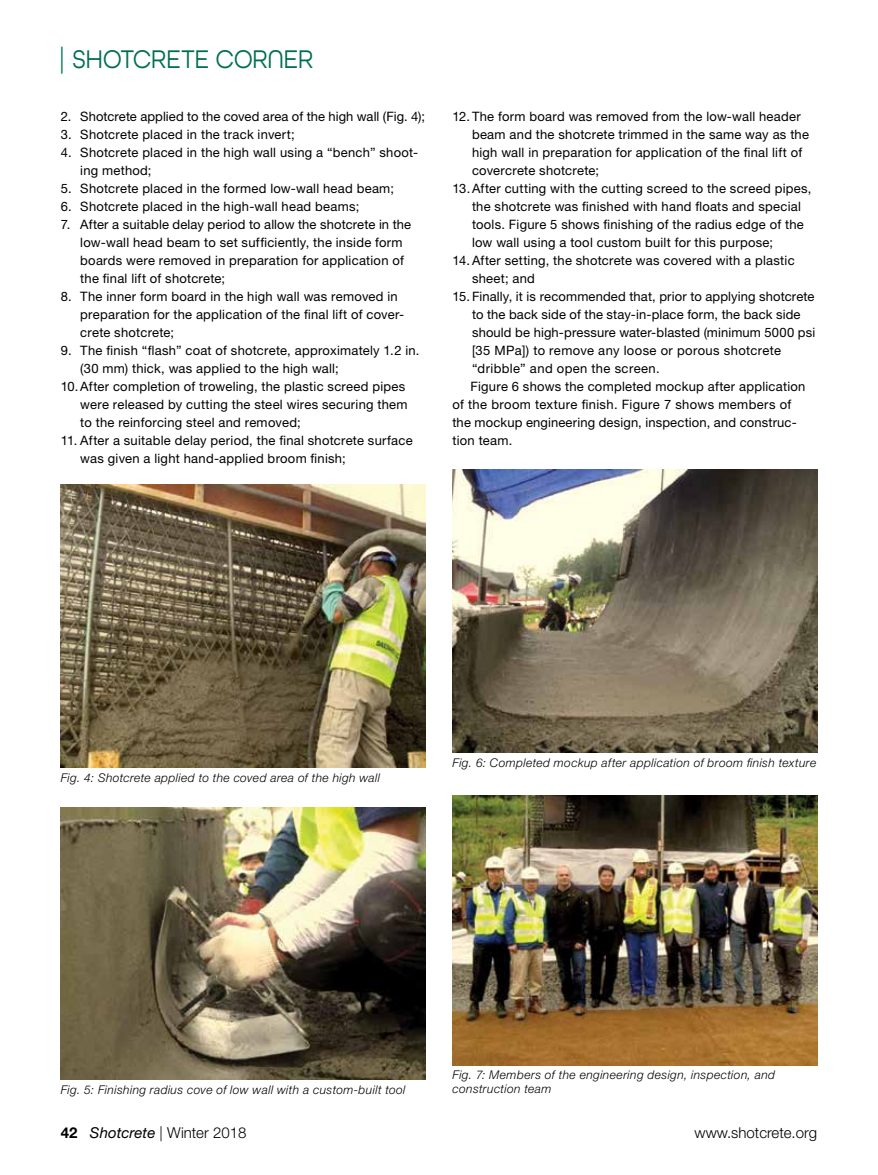
<style>
.page{position:relative;width:878px;height:1175px;background:#fff}
.page>*{position:absolute;margin:0;border:0;box-sizing:border-box;transform-origin:0 0}
.t1{font:27px "All Round Gothic";color:#006f51;scale:.9 1}
.t2{font:300 15px "Helvetica Neue LT Std";color:#000}
.t3{font:12.9px/18px "Helvetica Neue LT Std";letter-spacing:.02em;color:#000}
.t4{font:italic 300 12px "Helvetica Neue LT Std";letter-spacing:.035em;color:#000}
.s1{font-weight:700}
.s2{font-weight:400;font-style:italic}
</style>
<div class="page">
<img style="left:61px;top:807px;width:364px;height:272px">
<img style="left:452px;top:469px;width:365px;height:283px">
<img style="left:452px;top:795px;width:365px;height:270px">
<img style="left:61px;top:485px;width:364px;height:283px">
<h1 class="t1" style="left:58px;top:44px;width:286px">| SHOTCRETE CORNER</h1>
<p class="t3" style="left:61px;top:107px;width:365px">2. Shotcrete applied to the coved area of the high wall (Fig. 4);</p>
<p class="t3" style="left:61px;top:125px;width:235px">3. Shotcrete placed in the track invert;</p>
<p class="t3" style="left:80px;top:143px;width:339px;text-indent:-19px">4. Shotcrete placed in the high wall using a “bench” shoot&shy;ing method;</p>
<p class="t3" style="left:61px;top:179px;width:334px">5. Shotcrete placed in the formed low-wall head beam;</p>
<p class="t3" style="left:61px;top:197px;width:300px">6. Shotcrete placed in the high-wall head beams;</p>
<p class="t3" style="left:80px;top:215px;width:332px;text-indent:-20px">7. After a suitable delay period to allow the shotcrete in the low-wall head beam to set sufficiently, the inside form boards were removed in preparation for application of the final lift of shotcrete;</p>
<p class="t3" style="left:80px;top:287px;width:325px;text-indent:-19px">8. The inner form board in the high wall was removed in preparation for the application of the final lift of cover&shy;crete shotcrete;</p>
<p class="t3" style="left:61px;top:341px;width:360px">9. The finish “flash” coat of shotcrete, approximately 1.2 in.</p>
<p class="t3" style="left:80px;top:359px;width:260px">(30 mm) thick, was applied to the high wall;</p>
<p class="t3" style="left:61px;top:377px;width:346px">10.After completion of troweling, the plastic screed pipes</p>
<p class="t3" style="left:80px;top:395px;width:329px">were released by cutting the steel wires securing them</p>
<p class="t3" style="left:80px;top:413px;width:222px">to the reinforcing steel and removed;</p>
<p class="t3" style="left:80px;top:431px;width:334px;text-indent:-20px">11. After a suitable delay period, the final shotcrete surface was given a light hand-applied broom finish;</p>
<p class="t3" style="left:452px;top:107px;width:350px">12. The form board was removed from the low-wall header</p>
<p class="t3" style="left:472px;top:125px;width:338px">beam and the shotcrete trimmed in the same way as the</p>
<p class="t3" style="left:472px;top:143px;width:332px">high wall in preparation for application of the final lift of</p>
<p class="t3" style="left:472px;top:161px;width:129px">covercrete shotcrete;</p>
<p class="t3" style="left:452px;top:179px;width:360px">13.After cutting with the cutting screed to the screed pipes,</p>
<p class="t3" style="left:472px;top:197px;width:330px">the shotcrete was finished with hand floats and special</p>
<p class="t3" style="left:472px;top:215px;width:333px">tools. Figure 5 shows finishing of the radius edge of the</p>
<p class="t3" style="left:472px;top:233px;width:302px">low wall using a tool custom built for this purpose;</p>
<p class="t3" style="left:452px;top:251px;width:343px">14.After setting, the shotcrete was covered with a plastic</p>
<p class="t3" style="left:472px;top:269px;width:64px">sheet; and</p>
<p class="t3" style="left:452px;top:287px;width:363px">15.Finally, it is recommended that, prior to applying shotcrete</p>
<p class="t3" style="left:472px;top:305px;width:330px">to the back side of the stay-in-place form, the back side</p>
<p class="t3" style="left:472px;top:323px;width:345px">should be high-pressure water-blasted (minimum 5000 psi</p>
<p class="t3" style="left:472px;top:341px;width:310px">[35 MPa]) to remove any loose or porous shotcrete</p>
<p class="t3" style="left:472px;top:359px;width:189px">“dribble” and open the screen.</p>
<p class="t3" style="left:470px;top:377px;width:336px">Figure 6 shows the completed mockup after application</p>
<p class="t3" style="left:452px;top:395px;width:340px">of the broom texture finish. Figure 7 shows members of</p>
<p class="t3" style="left:452px;top:413px;width:346px">the mockup engineering design, inspection, and construc-</p>
<p class="t3" style="left:452px;top:431px;width:61px">tion team.</p>
<p class="t4" style="left:61px;top:770px;width:321px">Fig. 4: Shotcrete applied to the coved area of the high wall</p>
<p class="t4" style="left:452px;top:755px;width:365px">Fig. 6: Completed mockup after application of broom finish texture</p>
<p class="t4" style="left:452px;top:1067px;width:324px">Fig. 7: Members of the engineering design, inspection, and</p>
<p class="t4" style="left:61px;top:1082px;width:346px">Fig. 5: Finishing radius cove of low wall with a custom-built tool</p>
<p class="t4" style="left:452px;top:1082px;width:101px">construction team</p>
<p class="t2" style="left:61px;top:1123px;width:187px"><span class="s1">42</span> <span class="s2">Shotcrete</span> | Winter 2018</p>
<p class="t2" style="left:694px;top:1123px;width:124px">www.shotcrete.org</p>
</div>
